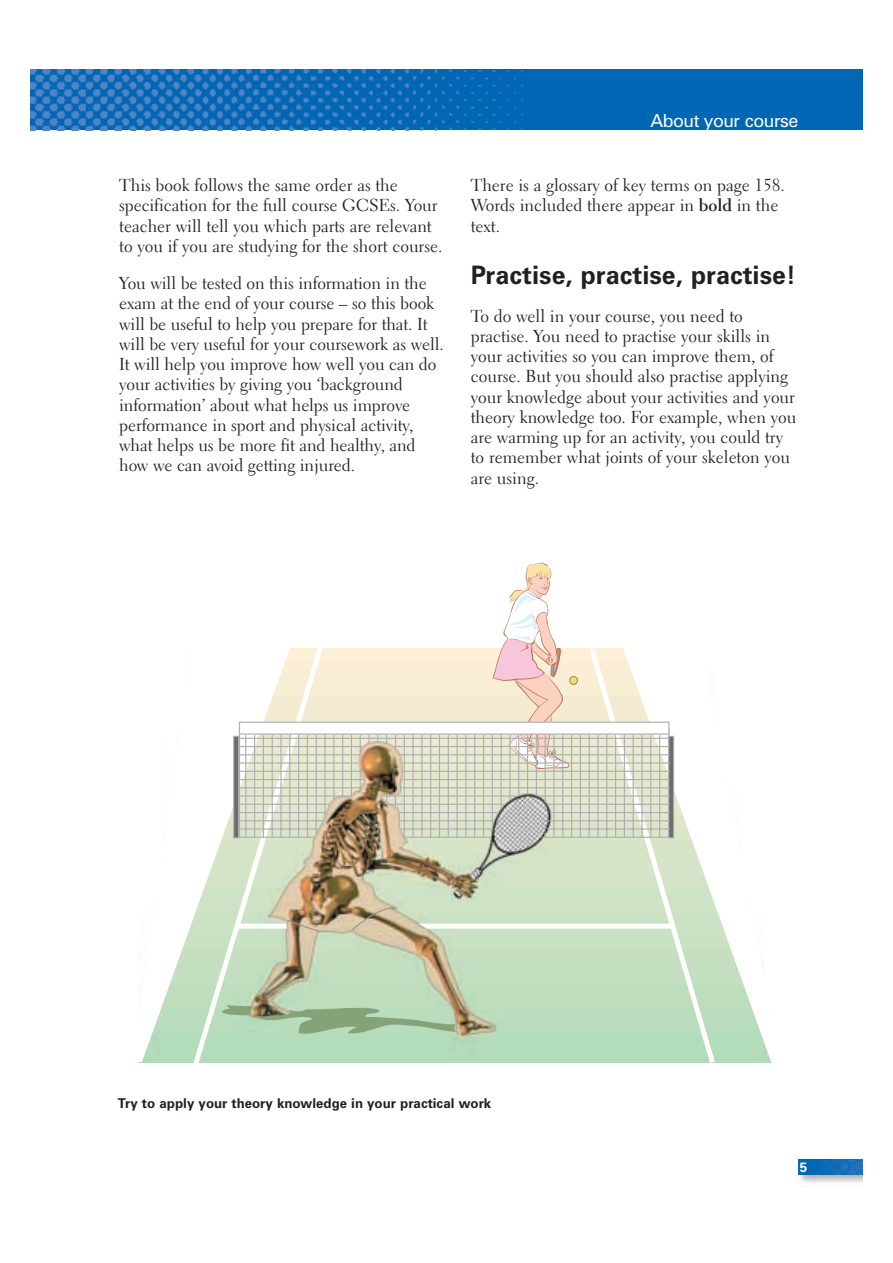
<style>
.page{position:relative;width:893px;height:1263px;background:#fff}
.page>*{position:absolute;margin:0;border:0;box-sizing:border-box;transform-origin:0 0}
.t1{font:700 25.5px "Zurich BT";color:#231f20}
.t2{font:18px "Zurich BT";letter-spacing:-.03em;color:#fff}
.t3{font:17.25px/20.2px "Electra LH";color:#231f20}
.t4{font:700 13.5px "Zurich BT";color:#231f20}
.t5{font:700 13.5px "Zurich BT";color:#fff}
.s1{font-weight:700}
</style>
<div class="page">
<img style="left:800px;top:1175px;width:56px;height:11px">
<img style="left:798px;top:1159px;width:64px;height:16px">
<div style="left:33px;top:69px;width:829px;height:61px;background:#0166b3"></div>
<img style="left:33px;top:69px;width:490px;height:61px">
<hr style="left:30px;top:69px;width:3px;height:61px;background:#0166b3">
<svg style="left:293px;top:839px;width:327px;height:224px;background:#bfd0b1"></svg>
<svg style="left:620px;top:736px;width:152px;height:327px"></svg>
<svg style="left:138px;top:735px;width:155px;height:328px"></svg>
<svg style="left:286px;top:906px;width:109px;height:26px;background:#b59f7f"></svg>
<svg style="left:221px;top:1005px;width:235px;height:31px;background:#a3c29e"></svg>
<hr style="left:234px;top:736px;width:4px;height:102px;background:#706c6d">
<div style="left:233px;top:736px;width:6px;height:102px;border:1px solid #aeafb3"></div>
<svg style="left:238px;top:735px;width:436px;height:104px;background:#c3c2b0"></svg>
<svg style="left:238px;top:562px;width:432px;height:243px"></svg>
<div style="left:569px;top:677px;width:8px;height:7px;background:#e0e56a;border-radius:50%"></div>
<div style="left:569px;top:676px;width:9px;height:9px;border:1px solid #c27558;border-radius:50%"></div>
<p class="t3" style="left:119px;top:177px;width:324px">This book follows the same order as the specification for the full course GCSEs. Your teacher will tell you which parts are relevant to you if you are studying for the short course.</p>
<p class="t3" style="left:119px;top:275px;width:326px">You will be tested on this information in the exam at the end of your course – so this book will be useful to help you prepare for that. It will be very useful for your coursework as well.<br>It will help you improve how well you can do your activities by giving you ‘background information’ about what helps us improve performance in sport and physical activity, what helps us be more fit and healthy, and how we can avoid getting injured.</p>
<p class="t2" style="left:650px;top:114px;width:149px">About your course</p>
<p class="t3" style="left:471px;top:177px;width:315px">There is a glossary of key terms on page 158.<br>Words included there appear in <span class="s1">bold</span> in the text.</p>
<h1 class="t1" style="left:471px;top:266px;width:326px">Practise, practise, practise!</h1>
<p class="t3" style="left:471px;top:307px;width:327px">To do well in your course, you need to practise. You need to practise your skills in your activities so you can improve them, of course. But you should also practise applying your knowledge about your activities and your theory knowledge too. For example, when you are warming up for an activity, you could try to remember what joints of your skeleton you are using.</p>
<p class="t4" style="left:118px;top:1099px;width:375px">Try to apply your theory knowledge in your practical work</p>
<p class="t5" style="left:799px;top:1162px;width:9px">5</p>
</div>
